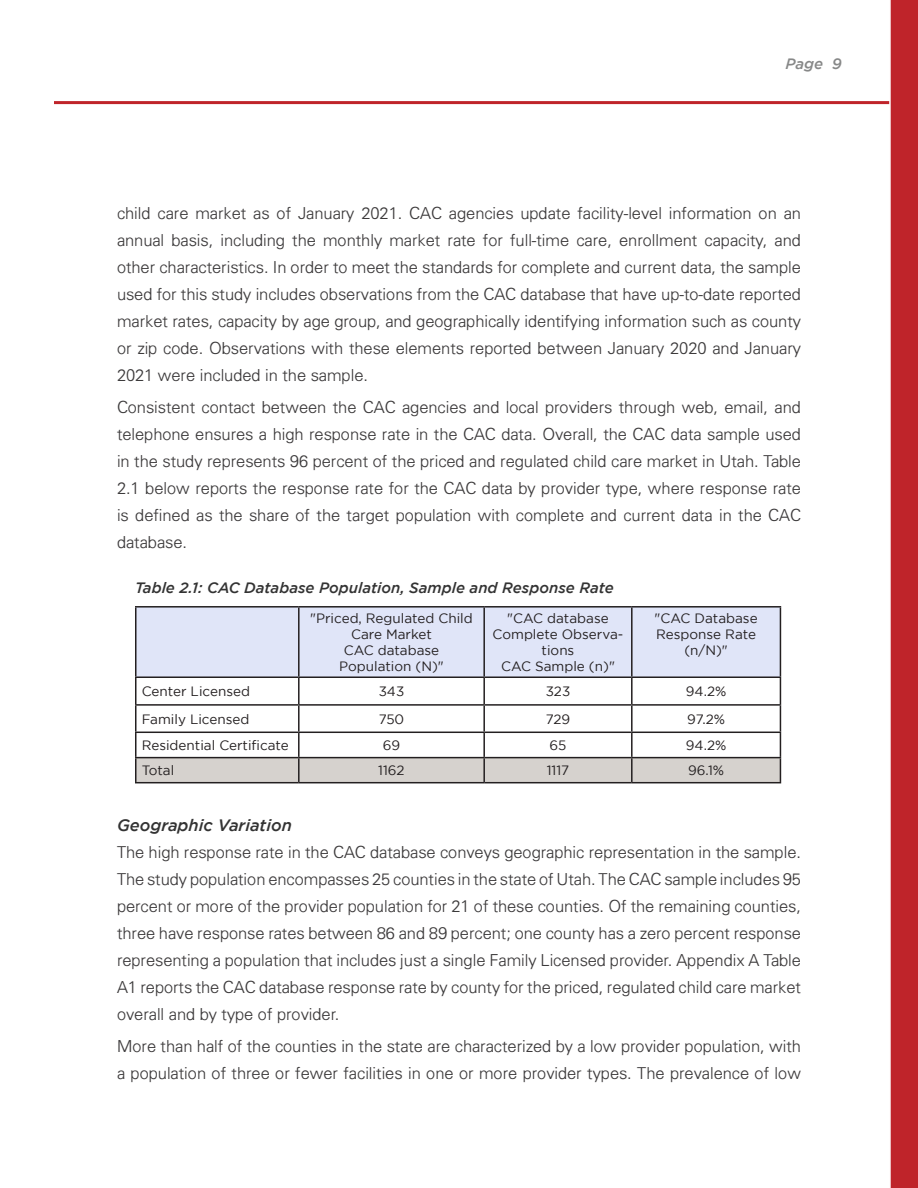
<style>
.page{position:relative;width:918px;height:1188px;background:#fff}
.page>*{position:absolute;margin:0;border:0;box-sizing:border-box;transform-origin:0 0}
.body_2{font:300 16.5px/27px "Univers";color:#3c3a3b;text-align:justify}
.body_3{font:italic 500 16.5px "Gotham";color:#333}
.body_3-2{font:italic 500 15px "Gotham";color:#333}
.t1{font:italic 500 15px "Gotham";color:#878888}
.t2{font:13.5px/16.2px "Gotham";color:#231f20;text-align:center}
</style>
<div class="page">
<hr style="left:54px;top:101px;width:850px;height:3px;background:#bf242a">
<div style="left:889px;top:0;width:29px;height:1188px;background:#bf242a"></div>
<div style="left:136px;top:608px;width:644px;height:68px;background:#e0e5f8"></div>
<svg style="left:135px;top:678px;width:646px;height:104px"></svg>
<hr style="left:135px;top:782px;width:164px;height:1px;background:#231f20">
<hr style="left:299px;top:782px;width:185px;height:1px;background:#231f20">
<hr style="left:484px;top:782px;width:148px;height:1px;background:#231f20">
<hr style="left:632px;top:782px;width:149px;height:1px;background:#231f20">
<hr style="left:135px;top:606px;width:164px;height:2px;background:#231f20">
<hr style="left:135px;top:608px;width:1px;height:68px;background:#231f20">
<hr style="left:135px;top:676px;width:164px;height:2px;background:#231f20">
<hr style="left:299px;top:606px;width:185px;height:2px;background:#231f20">
<hr style="left:298px;top:608px;width:2px;height:68px;background:#231f20">
<hr style="left:299px;top:676px;width:185px;height:2px;background:#231f20">
<hr style="left:484px;top:606px;width:148px;height:2px;background:#231f20">
<hr style="left:483px;top:608px;width:2px;height:68px;background:#231f20">
<hr style="left:484px;top:676px;width:148px;height:2px;background:#231f20">
<hr style="left:632px;top:606px;width:149px;height:2px;background:#231f20">
<hr style="left:631px;top:608px;width:2px;height:68px;background:#231f20">
<hr style="left:780px;top:608px;width:1px;height:68px;background:#231f20">
<hr style="left:632px;top:676px;width:149px;height:2px;background:#231f20">
<p class="t1" style="left:786px;top:55px;width:58px">Page 9</p>
<p class="body_2" style="left:117px;top:200px;width:686px">child care market as of January 2021. CAC agencies update facility-level information on an annual basis, including the monthly market rate for full-time care, enrollment capacity, and other characteristics. In order to meet the standards for complete and current data, the sample used for this study includes observations from the CAC database that have up-to-date reported market rates, capacity by age group, and geographically identifying information such as county or zip code. Observations with these elements reported between January 2020 and January 2021 were included in the sample.</p>
<p class="body_2" style="left:117px;top:393px;width:686px">Consistent contact between the CAC agencies and local providers through web, email, and telephone ensures a high response rate in the CAC data. Overall, the CAC data sample used in the study represents 96 percent of the priced and regulated child care market in Utah. Table 2.1 below reports the response rate for the CAC data by provider type, where response rate is defined as the share of the target population with complete and current data in the CAC database.</p>
<p class="body_3-2" style="left:135px;top:579px;width:480px">Table 2.1: CAC Database Population, Sample and Response Rate</p>
<p class="t2" style="left:310px;top:610px;width:164px">"Priced, Regulated Child<br>Care Market<br>CAC database<br>Population (N)"</p>
<p class="t2" style="left:493px;top:610px;width:132px">"CAC database<br>Complete Observa&shy;tions<br>CAC Sample (n)"</p>
<p class="t2" style="left:655px;top:610px;width:105px">"CAC Database<br>Response Rate (n/N)"</p>
<p class="t2" style="left:142px;top:683px;width:110px">Center Licensed</p>
<p class="t2" style="left:379px;top:683px;width:27px">343</p>
<p class="t2" style="left:546px;top:683px;width:26px">323</p>
<p class="t2" style="left:686px;top:683px;width:42px">94.2%</p>
<p class="t2" style="left:142px;top:710px;width:109px">Family Licensed</p>
<p class="t2" style="left:379px;top:710px;width:27px">750</p>
<p class="t2" style="left:546px;top:710px;width:26px">729</p>
<p class="t2" style="left:687px;top:710px;width:39px">97.2%</p>
<p class="t2" style="left:142px;top:737px;width:149px">Residential Certificate</p>
<p class="t2" style="left:383px;top:737px;width:19px">69</p>
<p class="t2" style="left:550px;top:737px;width:18px">65</p>
<p class="t2" style="left:686px;top:737px;width:42px">94.2%</p>
<p class="t2" style="left:142px;top:762px;width:34px">Total</p>
<p class="t2" style="left:378px;top:762px;width:28px">1162</p>
<p class="t2" style="left:547px;top:762px;width:24px">1117</p>
<p class="t2" style="left:688px;top:762px;width:38px">96.1%</p>
<p class="body_3" style="left:117px;top:816px;width:176px">Geographic Variation</p>
<p class="body_2" style="left:117px;top:839px;width:686px">The high response rate in the CAC database conveys geographic representation in the sample.<br>The study population encompasses 25 counties in the state of Utah. The CAC sample includes 95 percent or more of the provider population for 21 of these counties. Of the remaining counties, three have response rates between 86 and 89 percent; one county has a zero percent response representing a population that includes just a single Family Licensed provider. Appendix A Table A1 reports the CAC database response rate by county for the priced, regulated child care market overall and by type of provider.</p>
<p class="body_2" style="left:117px;top:1032px;width:686px">More than half of the counties in the state are characterized by a low provider population, with a population of three or fewer facilities in one or more provider types. The prevalence of low</p>
</div>
